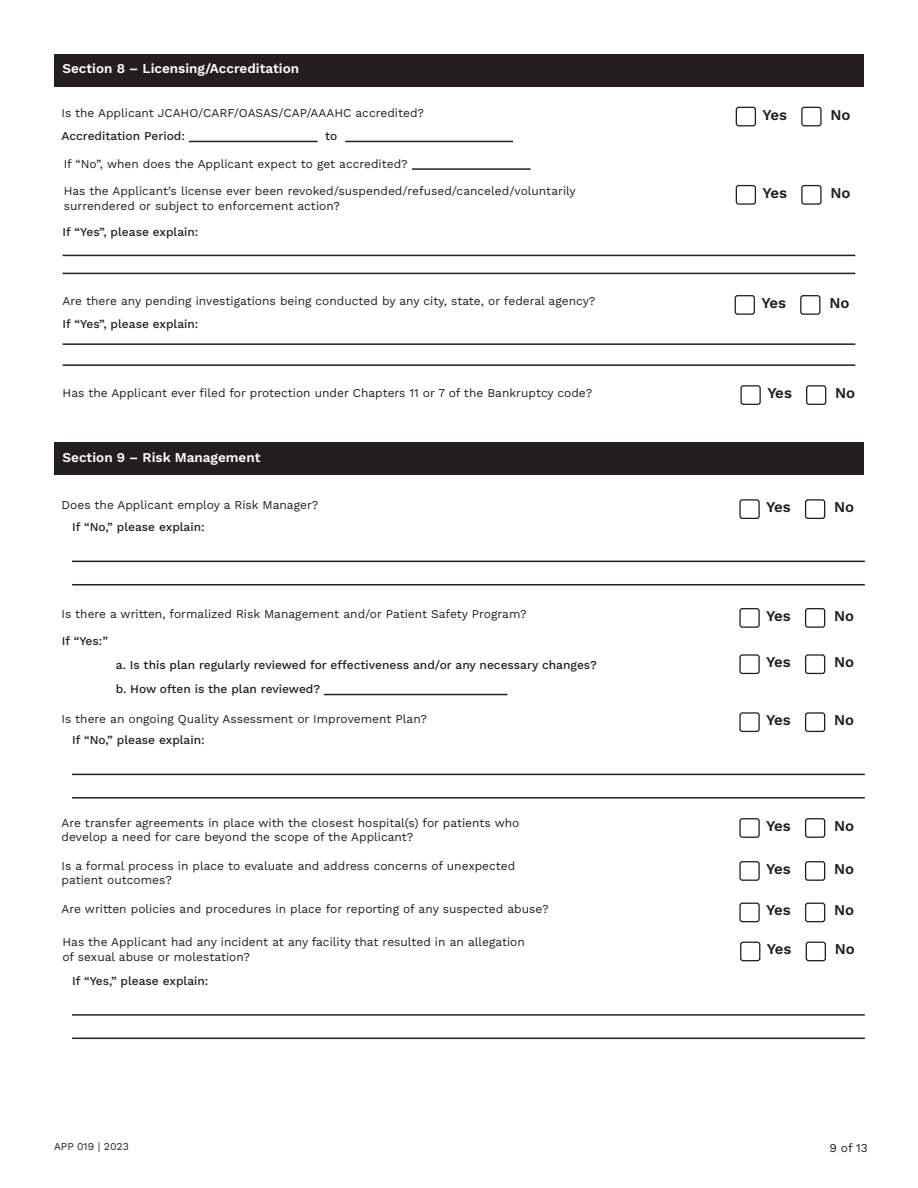
<style>
.page{position:relative;width:918px;height:1188px;background:#fff}
.page>*{position:absolute;margin:0;border:0;box-sizing:border-box;transform-origin:0 0}
.Paragraph_Style_1{font:15px "Work Sans";letter-spacing:-.005em;color:#231f20}
.Section_Heading{font:13.5px "Work Sans";color:#fff}
.Body_Form{font:12px/14.4px "Work Sans";color:#231f20}
.t1{font:10.5px "Work Sans";color:#231f20}
</style>
<div class="page">
<hr style="left:412px;top:168px;width:119px;height:2px;background:#231f20">
<div style="left:736px;top:107px;width:20px;height:19px;border:1px solid #231f20;border-radius:2px"></div>
<div style="left:801px;top:107px;width:21px;height:19px;border:1px solid #231f20;border-radius:2px"></div>
<div style="left:736px;top:185px;width:20px;height:20px;border:1px solid #231f20;border-radius:2px"></div>
<div style="left:801px;top:185px;width:21px;height:20px;border:1px solid #231f20;border-radius:2px"></div>
<div style="left:735px;top:295px;width:20px;height:20px;border:1px solid #231f20;border-radius:2px"></div>
<div style="left:800px;top:295px;width:21px;height:20px;border:1px solid #231f20;border-radius:2px"></div>
<hr style="left:189px;top:141px;width:129px;height:1px;background:#231f20">
<hr style="left:345px;top:141px;width:168px;height:1px;background:#231f20">
<div style="left:54px;top:54px;width:810px;height:33px;background:#231f20"></div>
<hr style="left:63px;top:255px;width:792px;height:1px;background:#231f20">
<hr style="left:63px;top:273px;width:792px;height:1px;background:#231f20">
<hr style="left:63px;top:343px;width:792px;height:2px;background:#231f20">
<hr style="left:63px;top:364px;width:792px;height:2px;background:#231f20">
<div style="left:740px;top:385px;width:21px;height:20px;border:1px solid #231f20;border-radius:2px"></div>
<div style="left:806px;top:385px;width:20px;height:20px;border:1px solid #231f20;border-radius:2px"></div>
<div style="left:739px;top:818px;width:21px;height:20px;border:1px solid #231f20;border-radius:2px"></div>
<div style="left:805px;top:818px;width:20px;height:20px;border:1px solid #231f20;border-radius:2px"></div>
<div style="left:739px;top:861px;width:21px;height:20px;border:1px solid #231f20;border-radius:2px"></div>
<div style="left:805px;top:861px;width:20px;height:20px;border:1px solid #231f20;border-radius:2px"></div>
<div style="left:739px;top:903px;width:21px;height:19px;border:1px solid #231f20;border-radius:2px"></div>
<div style="left:805px;top:903px;width:20px;height:19px;border:1px solid #231f20;border-radius:2px"></div>
<div style="left:740px;top:942px;width:20px;height:19px;border:1px solid #231f20;border-radius:2px"></div>
<div style="left:806px;top:942px;width:20px;height:19px;border:1px solid #231f20;border-radius:2px"></div>
<div style="left:739px;top:499px;width:21px;height:20px;border:1px solid #231f20;border-radius:2px"></div>
<div style="left:805px;top:499px;width:20px;height:20px;border:1px solid #231f20;border-radius:2px"></div>
<div style="left:739px;top:608px;width:21px;height:20px;border:1px solid #231f20;border-radius:2px"></div>
<div style="left:805px;top:608px;width:20px;height:20px;border:1px solid #231f20;border-radius:2px"></div>
<div style="left:739px;top:712px;width:21px;height:20px;border:1px solid #231f20;border-radius:2px"></div>
<div style="left:805px;top:712px;width:20px;height:20px;border:1px solid #231f20;border-radius:2px"></div>
<div style="left:54px;top:442px;width:810px;height:33px;background:#231f20"></div>
<hr style="left:72px;top:561px;width:793px;height:1px;background:#231f20">
<hr style="left:72px;top:584px;width:793px;height:1px;background:#231f20">
<hr style="left:72px;top:774px;width:793px;height:1px;background:#231f20">
<hr style="left:72px;top:797px;width:793px;height:2px;background:#231f20">
<hr style="left:72px;top:1014px;width:793px;height:2px;background:#231f20">
<hr style="left:72px;top:1038px;width:793px;height:1px;background:#231f20">
<hr style="left:324px;top:694px;width:183px;height:1px;background:#231f20">
<div style="left:739px;top:654px;width:21px;height:20px;border:1px solid #231f20;border-radius:2px"></div>
<div style="left:805px;top:654px;width:20px;height:20px;border:1px solid #231f20;border-radius:2px"></div>
<p class="Section_Heading" style="left:62px;top:58px;width:238px">Section 8 – Licensing/Accreditation</p>
<p class="Body_Form" style="left:62px;top:105px;width:364px">Is the Applicant JCAHO/CARF/OASAS/CAP/AAAHC accredited?</p>
<p class="Body_Form" style="left:64px;top:156px;width:346px">If “No”, when does the Applicant expect to get accredited?</p>
<p class="Body_Form" style="left:64px;top:183px;width:514px">Has the Applicant’s license ever been revoked/suspended/refused/canceled/voluntarily</p>
<p class="Body_Form" style="left:64px;top:198px;width:278px">surrendered or subject to enforcement action?</p>
<p class="Body_Form" style="left:62px;top:128px;width:125px">Accreditation Period:</p>
<p class="Body_Form" style="left:325px;top:128px;width:14px">to</p>
<p class="Body_Form" style="left:63px;top:224px;width:137px">If “Yes”, please explain:</p>
<p class="Body_Form" style="left:63px;top:293px;width:534px">Are there any pending investigations being conducted by any city, state, or federal agency?</p>
<p class="Body_Form" style="left:63px;top:316px;width:137px">If “Yes”, please explain:</p>
<p class="Paragraph_Style_1" style="left:763px;top:103px;width:26px">Yes</p>
<p class="Paragraph_Style_1" style="left:830px;top:103px;width:21px">No</p>
<p class="Paragraph_Style_1" style="left:763px;top:181px;width:26px">Yes</p>
<p class="Paragraph_Style_1" style="left:830px;top:181px;width:21px">No</p>
<p class="Paragraph_Style_1" style="left:762px;top:291px;width:26px">Yes</p>
<p class="Paragraph_Style_1" style="left:829px;top:291px;width:21px">No</p>
<p class="Body_Form" style="left:63px;top:385px;width:531px">Has the Applicant ever filed for protection under Chapters 11 or 7 of the Bankruptcy code?</p>
<p class="Paragraph_Style_1" style="left:767px;top:382px;width:26px">Yes</p>
<p class="Paragraph_Style_1" style="left:835px;top:382px;width:21px">No</p>
<p class="Section_Heading" style="left:63px;top:447px;width:200px">Section 9 – Risk Management</p>
<p class="Body_Form" style="left:62px;top:498px;width:258px">Does the Applicant employ a Risk Manager?</p>
<p class="Body_Form" style="left:72px;top:519px;width:134px">If “No,” please explain:</p>
<p class="Body_Form" style="left:62px;top:606px;width:467px">Is there a written, formalized Risk Management and/or Patient Safety Program?</p>
<p class="Body_Form" style="left:62px;top:633px;width:48px">If “Yes:”</p>
<p class="Body_Form" style="left:116px;top:657px;width:482px">a. Is this plan regularly reviewed for effectiveness and/or any necessary changes?</p>
<p class="Body_Form" style="left:116px;top:681px;width:206px">b. How often is the plan reviewed?</p>
<p class="Body_Form" style="left:62px;top:711px;width:367px">Is there an ongoing Quality Assessment or Improvement Plan?</p>
<p class="Body_Form" style="left:72px;top:732px;width:134px">If “No,” please explain:</p>
<p class="Body_Form" style="left:62px;top:815px;width:459px">Are transfer agreements in place with the closest hospital(s) for patients who develop a need for care beyond the scope of the Applicant?</p>
<p class="Body_Form" style="left:62px;top:858px;width:455px">Is a formal process in place to evaluate and address concerns of unexpected patient outcomes?</p>
<p class="Body_Form" style="left:62px;top:901px;width:489px">Are written policies and procedures in place for reporting of any suspected abuse?</p>
<p class="Body_Form" style="left:63px;top:935px;width:464px">Has the Applicant had any incident at any facility that resulted in an allegation of sexual abuse or molestation?</p>
<p class="Body_Form" style="left:72px;top:973px;width:138px">If “Yes,” please explain:</p>
<p class="Paragraph_Style_1" style="left:766px;top:496px;width:26px">Yes</p>
<p class="Paragraph_Style_1" style="left:834px;top:496px;width:21px">No</p>
<p class="Paragraph_Style_1" style="left:766px;top:604px;width:26px">Yes</p>
<p class="Paragraph_Style_1" style="left:834px;top:604px;width:21px">No</p>
<p class="Paragraph_Style_1" style="left:766px;top:651px;width:26px">Yes</p>
<p class="Paragraph_Style_1" style="left:834px;top:651px;width:21px">No</p>
<p class="Paragraph_Style_1" style="left:766px;top:709px;width:26px">Yes</p>
<p class="Paragraph_Style_1" style="left:834px;top:709px;width:21px">No</p>
<p class="Paragraph_Style_1" style="left:766px;top:814px;width:26px">Yes</p>
<p class="Paragraph_Style_1" style="left:834px;top:814px;width:21px">No</p>
<p class="Paragraph_Style_1" style="left:766px;top:857px;width:26px">Yes</p>
<p class="Paragraph_Style_1" style="left:834px;top:857px;width:21px">No</p>
<p class="Paragraph_Style_1" style="left:766px;top:899px;width:26px">Yes</p>
<p class="Paragraph_Style_1" style="left:834px;top:899px;width:21px">No</p>
<p class="Paragraph_Style_1" style="left:767px;top:938px;width:26px">Yes</p>
<p class="Paragraph_Style_1" style="left:835px;top:938px;width:21px">No</p>
<p class="t1" style="left:54px;top:1139px;width:76px">APP 019 | 2023</p>
<p class="Body_Form" style="left:829px;top:1140px;width:40px">9 of 13</p>
</div>
